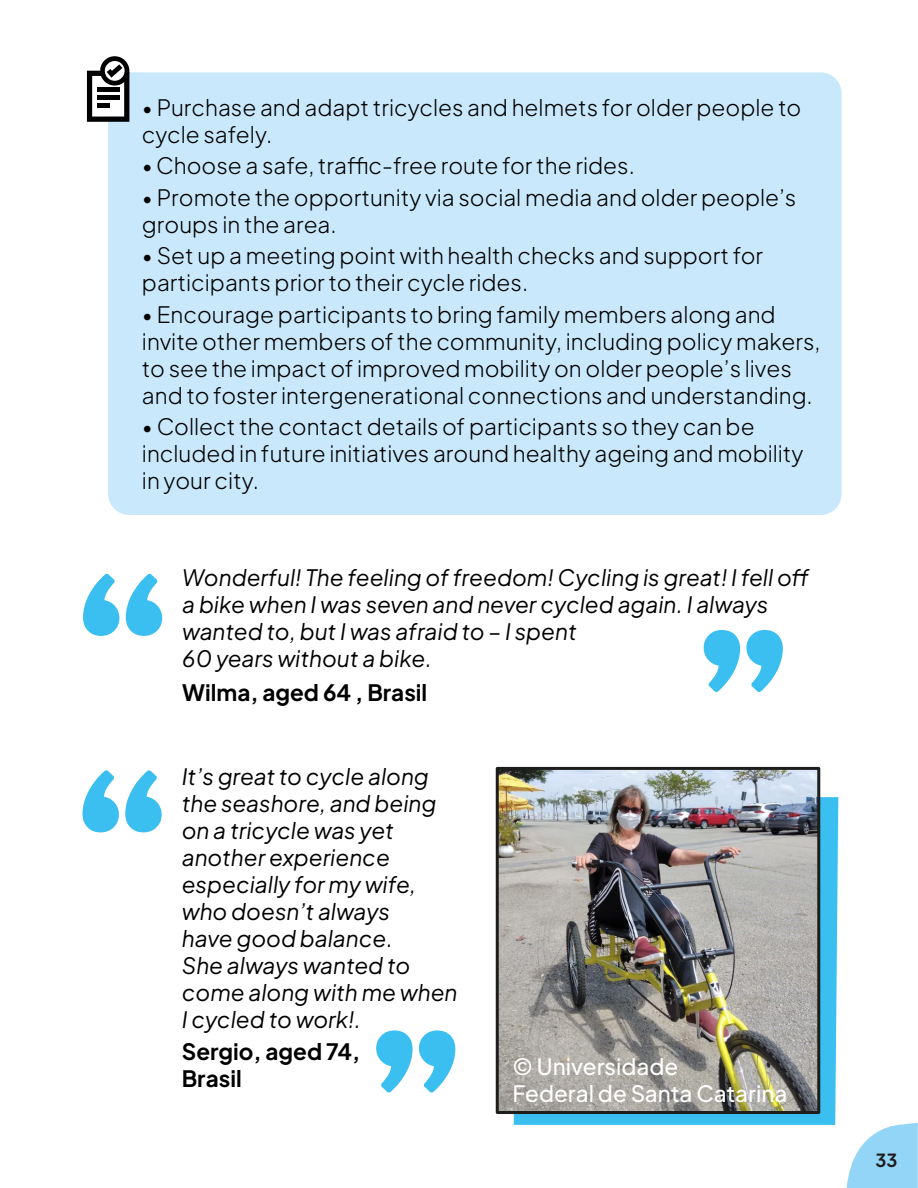
<style>
.page{position:relative;width:918px;height:1188px;background:#fff}
.page>*{position:absolute;margin:0;border:0;box-sizing:border-box;transform-origin:0 0}
.t1{font:300 22.5px/27px "Plus Jakarta Sans";color:#000}
.t2{font:italic 22.5px/27px "Plus Jakarta Sans";color:#000}
.t3{font:700 22.5px/27px "Plus Jakarta Sans";color:#000}
.t4{font:500 22.5px/27px "Plus Jakarta Sans";color:#fff}
.t5{font:700 18px "Plus Jakarta Sans";color:#1d1d1b}
</style>
<div class="page">
<div style="left:108px;top:72px;width:734px;height:443px;background:#c9e8fb;border-radius:21px"></div>
<svg style="left:83px;top:574px;width:79px;height:62px"></svg>
<svg style="left:704px;top:630px;width:79px;height:62px"></svg>
<svg style="left:87px;top:56px;width:42px;height:66px"></svg>
<svg style="left:514px;top:797px;width:324px;height:328px;background:#3fbdec"></svg>
<img style="left:500px;top:771px;width:316px;height:339px">
<div style="left:496px;top:767px;width:324px;height:347px;border:3px solid #1d1d1b"></div>
<svg style="left:83px;top:770px;width:79px;height:62px"></svg>
<svg style="left:376px;top:1030px;width:79px;height:62px"></svg>
<svg style="left:847px;top:1123px;width:71px;height:65px"></svg>
<p class="t1" style="left:142px;top:92px;width:661px">• Purchase and adapt tricycles and helmets for older people to cycle safely.</p>
<p class="t1" style="left:142px;top:150px;width:494px">• Choose a safe, traffic-free route for the rides.</p>
<p class="t1" style="left:142px;top:182px;width:656px">• Promote the opportunity via social media and older people’s groups in the area.</p>
<p class="t1" style="left:142px;top:240px;width:623px">• Set up a meeting point with health checks and support for participants prior to their cycle rides.</p>
<p class="t1" style="left:142px;top:299px;width:680px">• Encourage participants to bring family members along and invite other members of the community, including policy makers, to see the impact of improved mobility on older people’s lives and to foster intergenerational connections and understanding.</p>
<p class="t1" style="left:142px;top:411px;width:663px">• Collect the contact details of participants so they can be included in future initiatives around healthy ageing and mobility in your city.</p>
<p class="t2" style="left:182px;top:562px;width:629px">Wonderful! The feeling of freedom! Cycling is great! I fell off a bike when I was seven and never cycled again. I always wanted to, but I was afraid to – I spent<br>60 years without a bike.</p>
<p class="t3" style="left:182px;top:677px;width:247px">Wilma, aged 64 , Brasil</p>
<p class="t2" style="left:182px;top:761px;width:277px">It’s great to cycle along the seashore, and being on a tricycle was yet another experience especially for my wife, who doesn’t always<br>have good balance.<br>She always wanted to come along with me when<br>I cycled to work!.</p>
<p class="t3" style="left:182px;top:1036px;width:180px">Sergio, aged 74,<br>Brasil</p>
<p class="t4" style="left:512px;top:1050px;width:276px">© Universidade<br>Federal de Santa Catarina</p>
<p class="t5" style="left:875px;top:1145px;width:23px">33</p>
</div>
